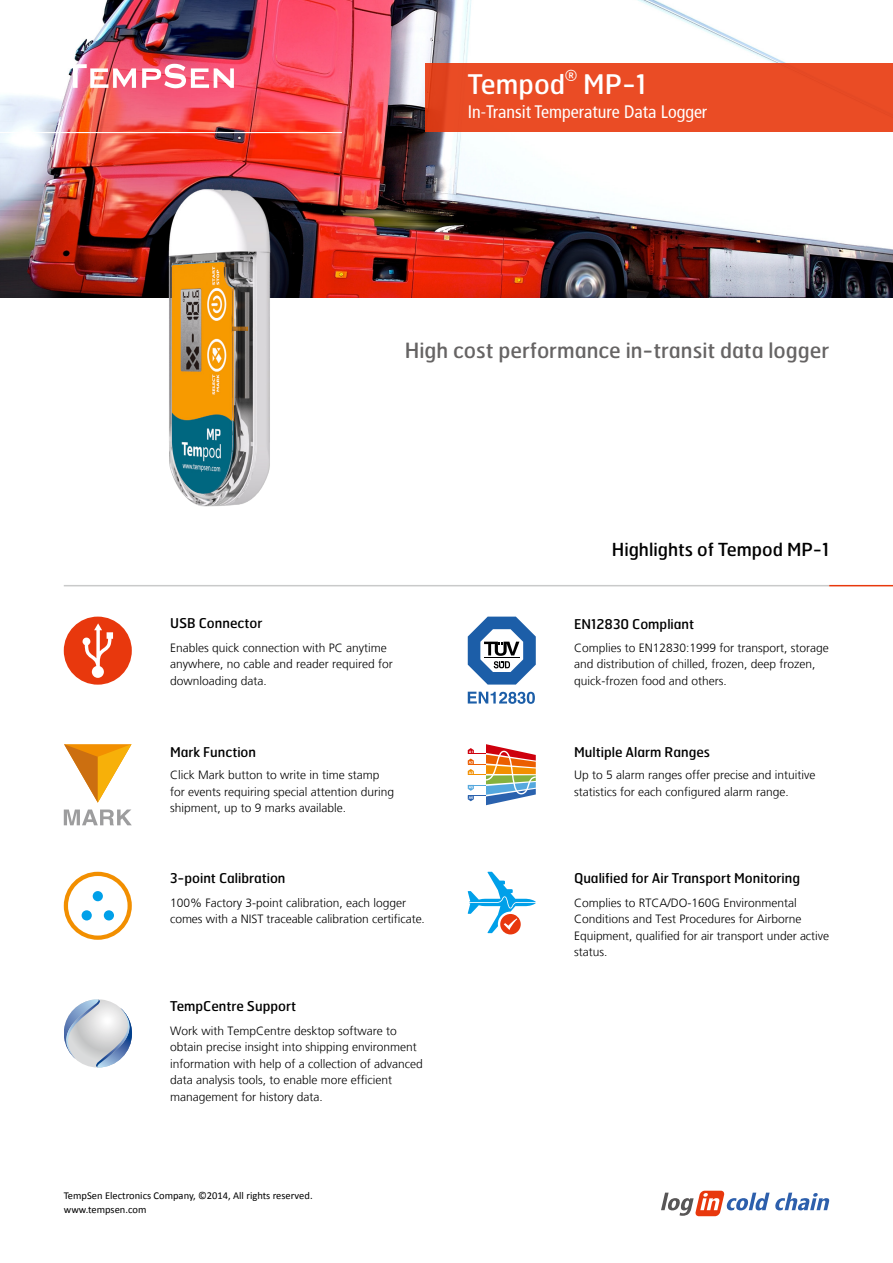
<style>
.page{position:relative;width:893px;height:1263px;background:#fff}
.page>*{position:absolute;margin:0;border:0;box-sizing:border-box;transform-origin:0 0}
.t1{font:27px "Hermes";color:#fff}
.t2{font:21px "Hermes";color:#666464}
.t3{font:condensed 18px "Frutiger";color:#fff}
.t4{font:18px "Hermes";color:#000}
.t5{font:15.75px "Hermes";color:#fff}
.t6{font:13.5px "Hermes";color:#000}
.t7{font:300 12px/16.5px "Frutiger LT";color:#000}
.t8{font:10.5px/13.5px "Calibri";color:#000}
</style>
<div class="page">
<img style="left:0;top:0;width:893px;height:298px">
<div style="left:425px;top:64px;width:468px;height:68px;background:#ea4c25"></div>
<hr style="left:0;top:132px;width:342px;height:1px;background:#fff">
<svg style="left:64px;top:64px;width:72px;height:24px"></svg>
<svg style="left:142px;top:64px;width:92px;height:24px"></svg>
<svg style="left:661px;top:1191px;width:169px;height:25px"></svg>
<hr style="left:64px;top:585px;width:765px;height:1px;background:#c9caca">
<hr style="left:829px;top:585px;width:64px;height:1px;background:#e8380d">
<div style="left:64px;top:617px;width:68px;height:68px;background:#e8380d;border-radius:50%"></div>
<svg style="left:83px;top:623px;width:30px;height:55px"></svg>
<svg style="left:468px;top:872px;width:68px;height:62px"></svg>
<svg style="left:468px;top:692px;width:67px;height:12px"></svg>
<svg style="left:468px;top:617px;width:68px;height:67px"></svg>
<img style="left:161px;top:187px;width:114px;height:320px">
<svg style="left:468px;top:744px;width:68px;height:61px"></svg>
<svg style="left:64px;top:744px;width:68px;height:59px"></svg>
<svg style="left:64px;top:809px;width:68px;height:16px"></svg>
<svg style="left:64px;top:872px;width:68px;height:68px"></svg>
<div style="left:93px;top:891px;width:10px;height:10px;background:#00a0e9;border-radius:50%"></div>
<div style="left:82px;top:910px;width:10px;height:10px;background:#00a0e9;border-radius:50%"></div>
<div style="left:104px;top:910px;width:10px;height:10px;background:#00a0e9;border-radius:50%"></div>
<svg style="left:64px;top:999px;width:68px;height:68px"></svg>
<h1 class="t1" style="left:468px;top:67px;width:99px">Tempod</h1>
<h3 class="t5" style="left:565px;top:65px;width:13px">®</h3>
<h1 class="t1" style="left:583px;top:67px;width:65px">MP-1</h1>
<h3 class="t3" style="left:468px;top:102px;width:241px">In-Transit Temperature Data Logger</h3>
<h2 class="t2" style="left:405px;top:337px;width:426px">High cost performance in-transit data logger</h2>
<p class="t6" style="left:170px;top:615px;width:94px">USB Connector</p>
<p class="t7" style="left:170px;top:640px;width:224px">Enables quick connection with PC anytime anywhere, no cable and reader required for downloading data.</p>
<p class="t6" style="left:170px;top:743px;width:88px">Mark Function</p>
<p class="t7" style="left:170px;top:767px;width:226px">Click Mark button to write in time stamp for events requiring special attention during shipment, up to 9 marks available.</p>
<p class="t6" style="left:170px;top:870px;width:117px">3-point Calibration</p>
<p class="t7" style="left:170px;top:895px;width:256px">100% Factory 3-point calibration, each logger comes with a NIST traceable calibration certificate.</p>
<p class="t6" style="left:170px;top:997px;width:127px">TempCentre Support</p>
<p class="t7" style="left:170px;top:1022px;width:254px">Work with TempCentre desktop software to obtain precise insight into shipping environment information with help of a collection of advanced data analysis tools, to enable more efficient management for history data.</p>
<p class="t8" style="left:64px;top:1189px;width:250px">TempSen Electronics Company, ©2014, All rights reserved. www.tempsen.com</p>
<h3 class="t4" style="left:612px;top:538px;width:219px">Highlights of Tempod MP-1</h3>
<p class="t6" style="left:574px;top:615px;width:122px">EN12830 Compliant</p>
<p class="t7" style="left:574px;top:640px;width:256px">Complies to EN12830:1999 for transport, storage and distribution of chilled, frozen, deep frozen, quick-frozen food and others.</p>
<p class="t6" style="left:574px;top:743px;width:138px">Multiple Alarm Ranges</p>
<p class="t7" style="left:574px;top:767px;width:243px">Up to 5 alarm ranges offer precise and intuitive statistics for each configured alarm range.</p>
<p class="t6" style="left:574px;top:870px;width:228px">Qualified for Air Transport Monitoring</p>
<p class="t7" style="left:574px;top:895px;width:257px">Complies to RTCA/DO-160G Environmental Conditions and Test Procedures for Airborne Equipment, qualified for air transport under active status.</p>
</div>
